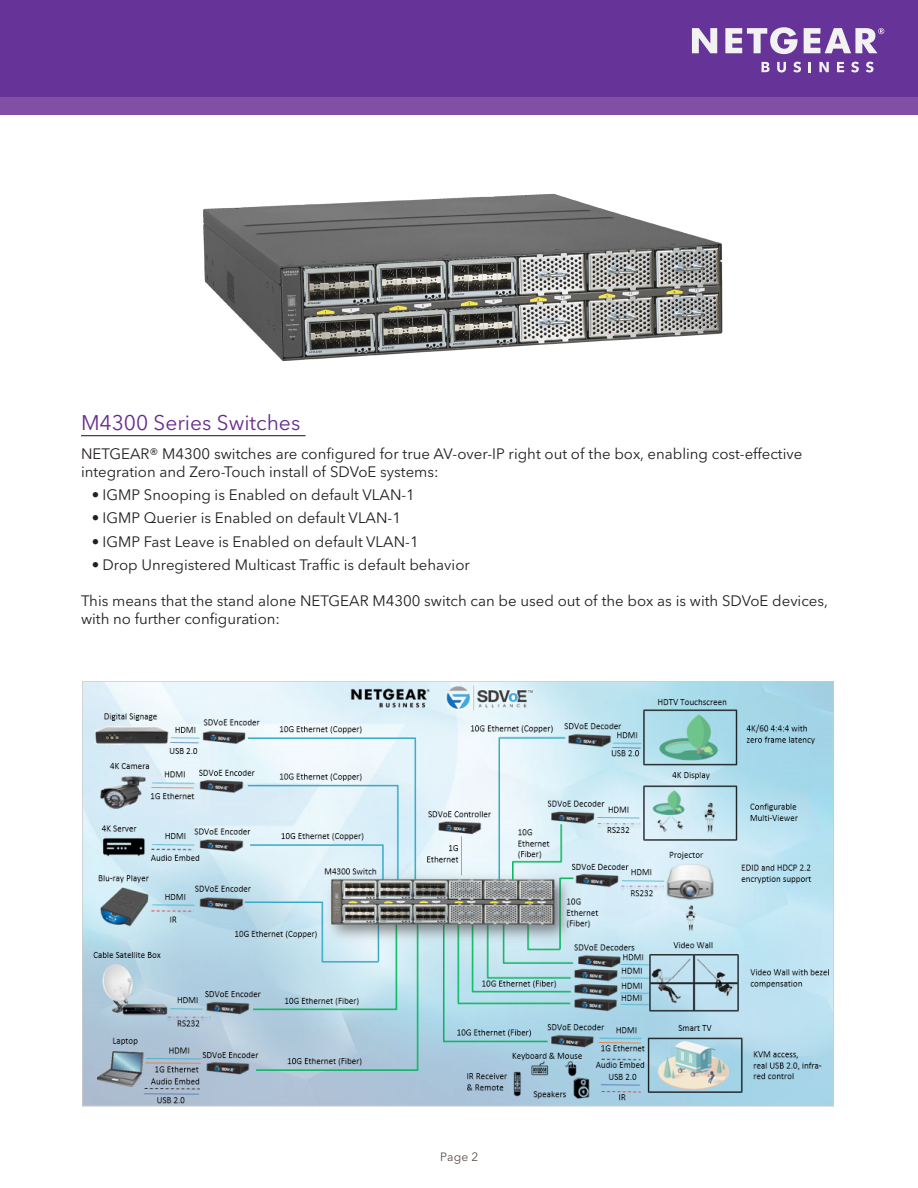
<style>
.page{position:relative;width:918px;height:1188px;background:#fff}
.page>*{position:absolute;margin:0;border:0;box-sizing:border-box;transform-origin:0 0}
.Head{font:21px "Avenir Next LT Pro";color:#662d8e}
.t1{font:15px/18px "Avenir Next LT Pro";color:#231f20}
.t2{font:12px "Avenir Next LT Pro";color:#5d514e}
</style>
<div class="page">
<div style="left:0;top:0;width:918px;height:114px;background:#639"></div>
<div style="left:0;top:97px;width:918px;height:17px;background:#814fa4"></div>
<svg style="left:762px;top:62px;width:8px;height:10px"></svg>
<svg style="left:777px;top:62px;width:9px;height:10px"></svg>
<svg style="left:793px;top:62px;width:8px;height:10px"></svg>
<svg style="left:809px;top:62px;width:2px;height:10px"></svg>
<svg style="left:819px;top:62px;width:10px;height:10px"></svg>
<svg style="left:837px;top:62px;width:7px;height:10px"></svg>
<svg style="left:851px;top:62px;width:8px;height:10px"></svg>
<svg style="left:866px;top:62px;width:8px;height:10px"></svg>
<svg style="left:804px;top:28px;width:80px;height:25px"></svg>
<svg style="left:725px;top:27px;width:73px;height:27px"></svg>
<svg style="left:692px;top:28px;width:25px;height:25px"></svg>
<hr style="left:81px;top:435px;width:225px;height:1px;background:#231f20">
<img style="left:203px;top:194px;width:520px;height:167px">
<img style="left:82px;top:682px;width:752px;height:424px">
<p class="Head" style="left:81px;top:410px;width:221px">M4300 Series Switches</p>
<p class="t1" style="left:81px;top:444px;width:723px">NETGEAR® M4300 switches are configured for true AV-over-IP right out of the box, enabling cost-effective integration and Zero-Touch install of SDVoE systems:</p>
<p class="t1" style="left:92px;top:486px;width:325px">• IGMP Snooping is Enabled on default VLAN-1</p>
<p class="t1" style="left:92px;top:509px;width:311px">• IGMP Querier is Enabled on default VLAN-1</p>
<p class="t1" style="left:92px;top:532px;width:328px">• IGMP Fast Leave is Enabled on default VLAN-1</p>
<p class="t1" style="left:92px;top:556px;width:380px">• Drop Unregistered Multicast Traffic is default behavior</p>
<p class="t1" style="left:81px;top:592px;width:749px">This means that the stand alone NETGEAR M4300 switch can be used out of the box as is with SDVoE devices, with no further configuration:</p>
<p class="t2" style="left:440px;top:1150px;width:40px">Page 2</p>
</div>
